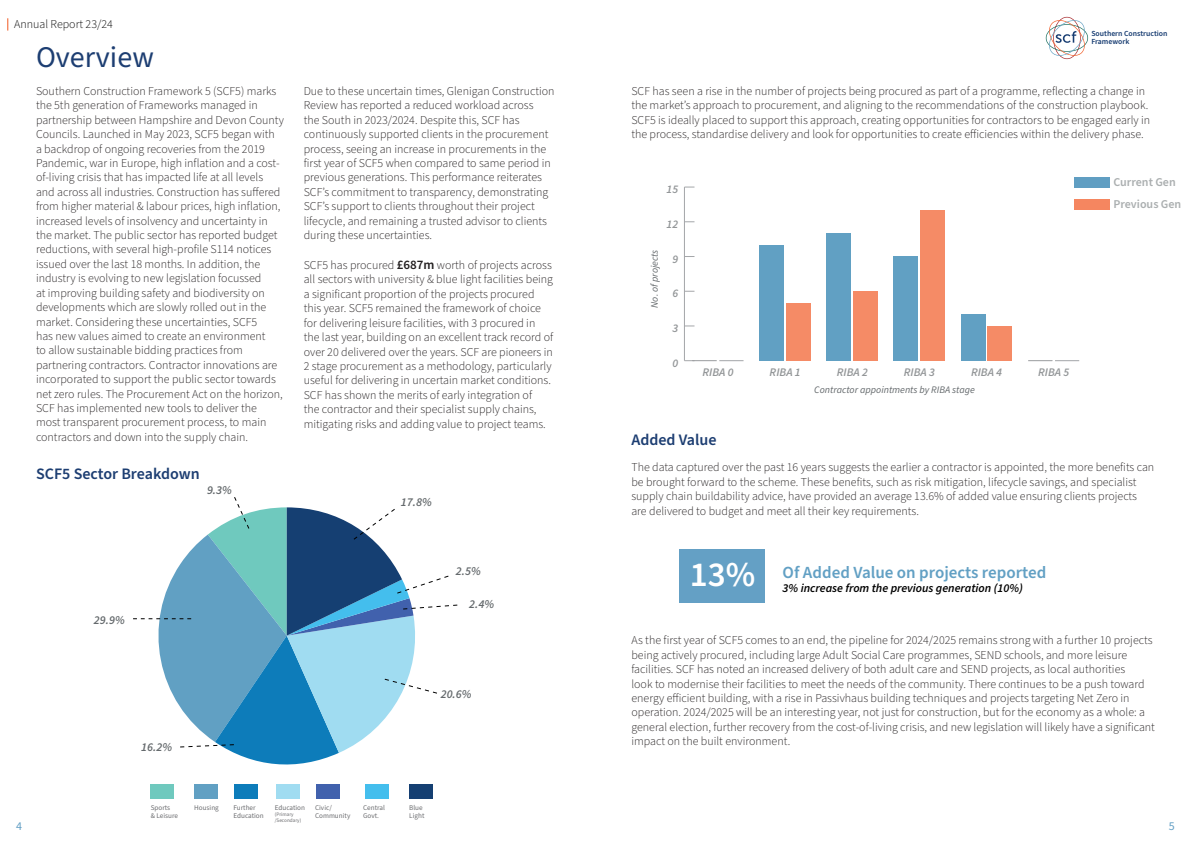
<style>
.page{position:relative;width:1191px;height:842px;background:#fff}
.page>*{position:absolute;margin:0;border:0;box-sizing:border-box;transform-origin:0 0}
.t1{font:600 35px "Source Sans Pro";color:#fff}
.t2{font:30px "Source Sans Pro";color:#1d3e72}
.t3{font:600 17px "Source Sans Pro";color:#62a0c4}
.t4{font:600 16px "Source Sans Pro";color:#1d3e72}
.t5{font:300 12px/14.4px "Source Sans Pro";color:#231f20}
.t6{font:italic 600 12px "Source Sans Pro";color:#000}
.t7{font:italic 600 12px "Source Sans Pro";color:#656a6d}
.t8{font:600 12px "Source Sans Pro";color:#abafb0}
.t9{font:300 12px "Source Sans Pro";color:#000}
.t10{font:12px "Source Sans Pro";color:#64a0c5}
.t11{font:italic 600 11.7px "Source Sans Pro";color:#939698}
.t12{font:italic 10px "Source Sans Pro";color:#656a6d}
.t13{font:600 7.8px/8.4px "Source Sans Pro";color:#183d72}
.t14{font:7.2px/8.6px "Source Sans Pro";color:#6d6e71}
.t15{font:5.2px/6.2px "Source Sans Pro";color:#6d6e71}
.s1{font-weight:600;font-size:13px}
</style>
<div class="page">
<div style="left:151px;top:784px;width:23px;height:14px;background:#6fc9be"></div>
<div style="left:194px;top:784px;width:24px;height:14px;background:#61a0c3"></div>
<div style="left:234px;top:784px;width:23px;height:14px;background:#0d7cba"></div>
<div style="left:276px;top:784px;width:23px;height:14px;background:#a0dcf1"></div>
<div style="left:316px;top:784px;width:24px;height:14px;background:#4161ad"></div>
<div style="left:365px;top:784px;width:23px;height:14px;background:#44beed"></div>
<div style="left:409px;top:784px;width:24px;height:14px;background:#153f72"></div>
<div style="left:679px;top:549px;width:86px;height:53px;background:#64a0c5"></div>
<svg style="left:133px;top:497px;width:325px;height:268px"></svg>
<hr style="left:684px;top:187px;width:1px;height:174px;background:#a4a6a9">
<div style="left:786px;top:303px;width:24px;height:58px;background:#f58b66"></div>
<div style="left:853px;top:291px;width:24px;height:70px;background:#f58b66"></div>
<div style="left:920px;top:210px;width:25px;height:151px;background:#f58b66"></div>
<div style="left:988px;top:326px;width:24px;height:35px;background:#f58b66"></div>
<svg style="left:684px;top:360px;width:59px;height:1px"></svg>
<div style="left:759px;top:245px;width:25px;height:116px;background:#61a0c3"></div>
<div style="left:826px;top:233px;width:25px;height:128px;background:#61a0c3"></div>
<div style="left:894px;top:256px;width:24px;height:105px;background:#61a0c3"></div>
<div style="left:961px;top:314px;width:24px;height:47px;background:#61a0c3"></div>
<svg style="left:1028px;top:360px;width:51px;height:1px"></svg>
<div style="left:1074px;top:177px;width:35px;height:11px;background:#609ec2"></div>
<div style="left:1074px;top:199px;width:35px;height:11px;background:#f58660"></div>
<svg style="left:7px;top:18px;width:1px;height:13px"></svg>
<svg style="left:1045px;top:17px;width:43px;height:42px"></svg>
<p class="t9" style="left:14px;top:16px;width:100px">Annual Report 23/24</p>
<p class="t2" style="left:36px;top:37px;width:119px">Overview</p>
<p class="t5" style="left:36px;top:84px;width:249px">Southern Construction Framework 5 (SCF5) marks the 5th generation of Frameworks managed in partnership between Hampshire and Devon County Councils. Launched in May 2023, SCF5 began with<br>a backdrop of ongoing recoveries from the 2019<br>Pandemic, war in Europe, high inflation and a cost&shy;of-living crisis that has impacted life at all levels and across all industries. Construction has suffered from higher material &amp; labour prices, high inflation, increased levels of insolvency and uncertainty in the market. The public sector has reported budget reductions, with several high-profile S114 notices issued over the last 18 months. In addition, the industry is evolving to new legislation focussed<br>at improving building safety and biodiversity on developments which are slowly rolled out in the market. Considering these uncertainties, SCF5<br>has new values aimed to create an environment<br>to allow sustainable bidding practices from partnering contractors. Contractor innovations are incorporated to support the public sector towards net zero rules. The Procurement Act on the horizon, SCF has implemented new tools to deliver the most transparent procurement process, to main contractors and down into the supply chain.</p>
<p class="t5" style="left:304px;top:84px;width:252px">Due to these uncertain times, Glenigan Construction Review has reported a reduced workload across<br>the South in 2023/2024. Despite this, SCF has continuously supported clients in the procurement process, seeing an increase in procurements in the first year of SCF5 when compared to same period in previous generations. This performance reiterates SCF’s commitment to transparency, demonstrating SCF’s support to clients throughout their project lifecycle, and remaining a trusted advisor to clients during these uncertainties.</p>
<p class="t5" style="left:304px;top:258px;width:251px">SCF5 has procured <span class="s1">£687m</span> worth of projects across all sectors with university &amp; blue light facilities being a significant proportion of the projects procured this year. SCF5 remained the framework of choice for delivering leisure facilities, with 3 procured in the last year, building on an excellent track record of over 20 delivered over the years. SCF are pioneers in 2 stage procurement as a methodology, particularly useful for delivering in uncertain market conditions.<br>SCF has shown the merits of early integration of<br>the contractor and their specialist supply chains, mitigating risks and adding value to project teams.</p>
<p class="t4" style="left:36px;top:463px;width:165px">SCF5 Sector Breakdown</p>
<p class="t7" style="left:207px;top:482px;width:26px">9.3%</p>
<p class="t7" style="left:94px;top:612px;width:32px">29.9%</p>
<p class="t7" style="left:141px;top:739px;width:32px">16.2%</p>
<p class="t7" style="left:401px;top:494px;width:32px">17.8%</p>
<p class="t7" style="left:456px;top:563px;width:26px">2.5%</p>
<p class="t7" style="left:469px;top:596px;width:26px">2.4%</p>
<p class="t7" style="left:441px;top:686px;width:32px">20.6%</p>
<p class="t13" style="left:1091px;top:29px;width:78px">Southern Construction<br>Framework</p>
<p class="t5" style="left:631px;top:84px;width:520px">SCF has seen a rise in the number of projects being procured as part of a programme, reflecting a change in the market’s approach to procurement, and aligning to the recommendations of the construction playbook.<br>SCF5 is ideally placed to support this approach, creating opportunities for contractors to be engaged early in the process, standardise delivery and look for opportunities to create efficiencies within the delivery phase.</p>
<p class="t11" style="left:666px;top:181px;width:13px">15</p>
<p class="t11" style="left:666px;top:216px;width:13px">12</p>
<p class="t12" style="left:648px;top:308px;width:60px;rotate:-90deg">No. of projects</p>
<p class="t11" style="left:672px;top:251px;width:7px">9</p>
<p class="t11" style="left:672px;top:286px;width:7px">6</p>
<p class="t11" style="left:672px;top:320px;width:7px">3</p>
<p class="t11" style="left:672px;top:355px;width:7px">0</p>
<p class="t11" style="left:702px;top:364px;width:33px">RIBA 0</p>
<p class="t11" style="left:769px;top:364px;width:33px">RIBA 1</p>
<p class="t11" style="left:836px;top:364px;width:33px">RIBA 2</p>
<p class="t11" style="left:904px;top:364px;width:33px">RIBA 3</p>
<p class="t11" style="left:971px;top:364px;width:33px">RIBA 4</p>
<p class="t11" style="left:1038px;top:364px;width:33px">RIBA 5</p>
<p class="t12" style="left:814px;top:383px;width:162px">Contractor appointments by RIBA stage</p>
<p class="t4" style="left:631px;top:429px;width:87px">Added Value</p>
<p class="t8" style="left:1113px;top:174px;width:64px">Current Gen</p>
<p class="t8" style="left:1113px;top:196px;width:69px">Previous Gen</p>
<p class="t5" style="left:631px;top:461px;width:524px">The data captured over the past 16 years suggests the earlier a contractor is appointed, the more benefits can be brought forward to the scheme. These benefits, such as risk mitigation, lifecycle savings, and specialist supply chain buildability advice, have provided an average 13.6% of added value ensuring clients projects are delivered to budget and meet all their key requirements.</p>
<p class="t1" style="left:690px;top:551px;width:67px">13%</p>
<p class="t3" style="left:782px;top:560px;width:265px">Of Added Value on projects reported</p>
<p class="t6" style="left:782px;top:580px;width:242px">3% increase from the previous generation (10%)</p>
<p class="t5" style="left:631px;top:634px;width:525px">As the first year of SCF5 comes to an end, the pipeline for 2024/2025 remains strong with a further 10 projects being actively procured, including large Adult Social Care programmes, SEND schools, and more leisure facilities. SCF has noted an increased delivery of both adult care and SEND projects, as local authorities<br>look to modernise their facilities to meet the needs of the community. There continues to be a push toward energy efficient building, with a rise in Passivhaus building techniques and projects targeting Net Zero in operation. 2024/2025 will be an interesting year, not just for construction, but for the economy as a whole: a general election, further recovery from the cost-of-living crisis, and new legislation will likely have a significant impact on the built environment.</p>
<p class="t15" style="left:275px;top:811px;width:28px">(Primary /Secondary)</p>
<p class="t14" style="left:315px;top:803px;width:37px">Civic/<br>Community</p>
<p class="t14" style="left:363px;top:803px;width:23px">Central<br>Govt.</p>
<p class="t14" style="left:409px;top:803px;width:17px">Blue<br>Light</p>
<p class="t14" style="left:151px;top:803px;width:29px">Sports<br>&amp; Leisure</p>
<p class="t14" style="left:194px;top:803px;width:26px">Housing</p>
<p class="t14" style="left:233px;top:803px;width:32px">Further<br>Education</p>
<p class="t14" style="left:275px;top:803px;width:32px">Education</p>
<p class="t10" style="left:16px;top:818px;width:7px">4</p>
<p class="t10" style="left:1168px;top:818px;width:7px">5</p>
</div>
